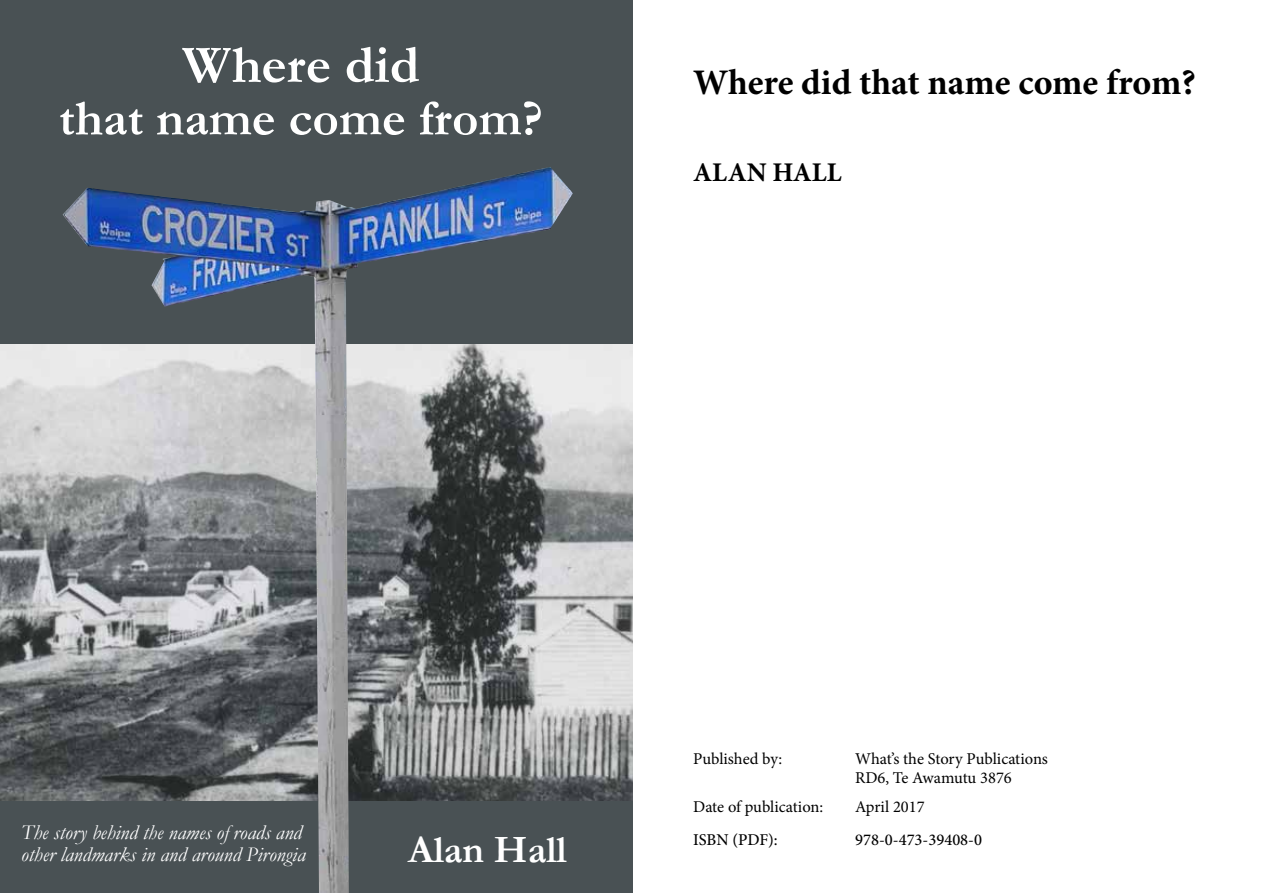
<style>
.page{position:relative;width:1263px;height:893px;background:#fff}
.page>*{position:absolute;margin:0;border:0;box-sizing:border-box;transform-origin:0 0}
.t1{font:700 54px "Garamond";color:#fff}
.t2{font:700 51px "Garamond";color:#fff}
.t3{font:700 39px "Garamond";color:#fff}
.t4{font:700 36px "Minion Pro";color:#000}
.t5{font:700 27px "Minion Pro";color:#000}
.t6{font:italic 21px/22.5px "Garamond";color:#fff}
.t7{font:16.5px/19.5px "Minion Pro";letter-spacing:-.005em;color:#000}
.t8{font:500 16.5px "Minion Pro";color:#000}
</style>
<div class="page">
<div style="left:0;top:0;width:632px;height:893px;background:#495154"></div>
<img style="left:0;top:344px;width:632px;height:456px">
<img style="left:63px;top:167px;width:510px;height:726px">
<h1 class="t1" style="left:182px;top:28px;width:239px">Where did</h1>
<h2 class="t2" style="left:59px;top:84px;width:485px">that name come from?</h2>
<h3 class="t4" style="left:693px;top:57px;width:504px">Where did that name come from?</h3>
<h3 class="t5" style="left:693px;top:153px;width:150px">ALAN HALL</h3>
<p class="t6" style="left:21px;top:820px;width:286px">The story behind the names of roads and other landmarks in and around Pirongia</p>
<h3 class="t3" style="left:408px;top:823px;width:160px">Alan Hall</h3>
<p class="t7" style="left:693px;top:749px;width:91px">Published by:</p>
<p class="t7" style="left:855px;top:749px;width:194px">What’s the Story Publications<br>RD6, Te Awamutu 3876</p>
<p class="t7" style="left:693px;top:797px;width:132px">Date of publication:</p>
<p class="t7" style="left:855px;top:797px;width:71px">April 2017</p>
<p class="t8" style="left:693px;top:829px;width:86px">ISBN (PDF):</p>
<p class="t8" style="left:855px;top:829px;width:128px">978-0-473-39408-0</p>
</div>
